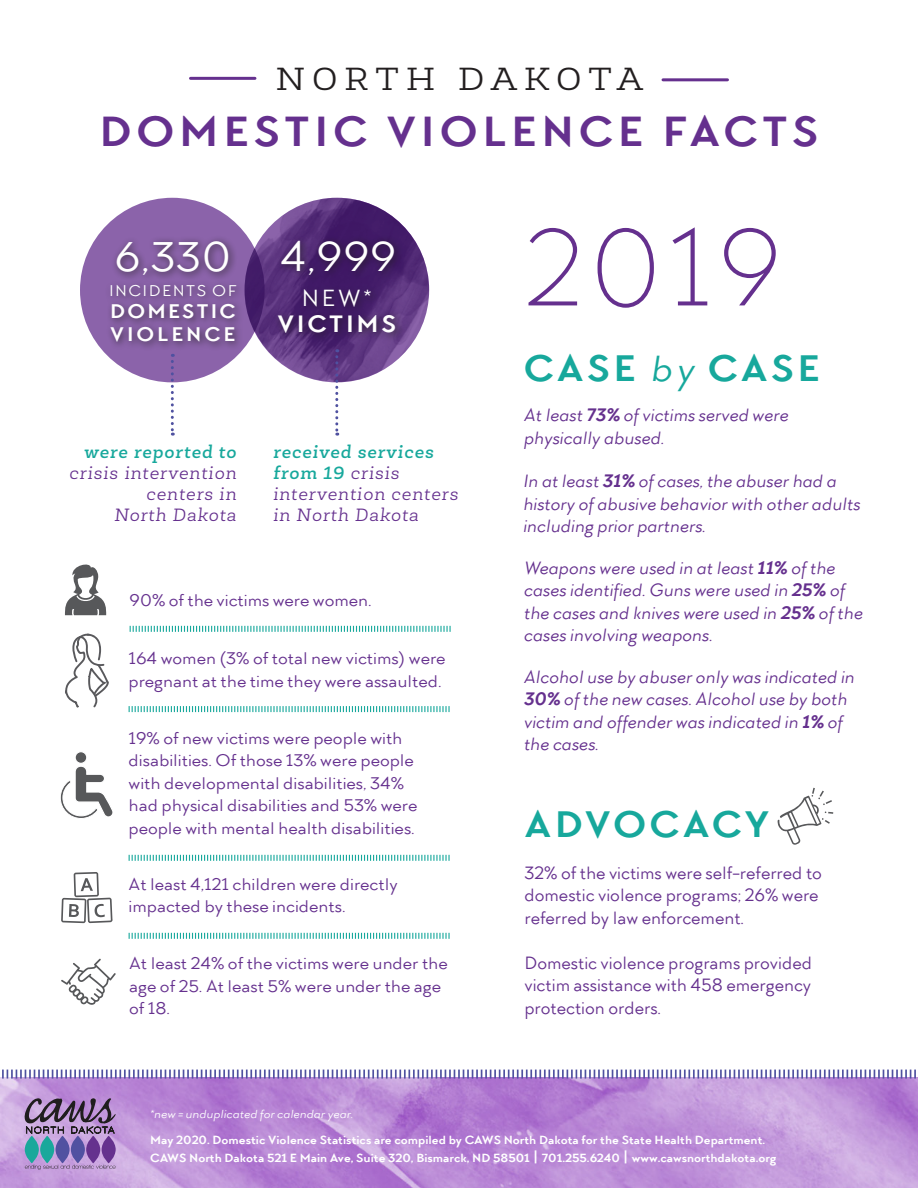
<style>
.page{position:relative;width:918px;height:1188px;background:#fff}
.page>*{position:absolute;margin:0;border:0;box-sizing:border-box;transform-origin:0 0}
.t1{font:300 114px "TT Chocolates";color:#65308e;scale:1.05 1}
.t2{font:700 43.2px "TT Chocolates";letter-spacing:.1em;color:#65308e;scale:1.11 1}
.t3{font:43.2px "TT Chocolates";letter-spacing:.02em;color:#fff;scale:1.11 1}
.t4{font:700 37.8px "TT Chocolates";letter-spacing:.08em;color:#17a89c;scale:1.11 1}
.t5{font:300 32.4px "Newslab";letter-spacing:.19em;color:#231f20;scale:1.11 1}
.t6{font:700 24.3px "TT Chocolates";letter-spacing:.1em;color:#fff;scale:1.11 1}
.t7{font:24.3px "TT Chocolates";color:#fff;scale:1.11 1}
.t8{font:700 20.25px "TT Chocolates";letter-spacing:.115em;color:#fff;scale:1.11 1}
.t9{font:italic 18.6px/22.5px "TT Chocolates";color:#65308e;scale:1.05 1}
.t10{font:18.6px/22.5px "TT Chocolates";color:#65308e;scale:1.05 1}
.t11{font:italic 300 18px/21px "Newslab";letter-spacing:.06em;color:#65308e}
.t12{font:italic 500 18px "Newslab";letter-spacing:.06em;color:#17a89c}
.t13{font:17.55px/22.5px "TT Chocolates";color:#65308e;scale:1.11 1}
.t14{font:16.2px "TT Chocolates";letter-spacing:.08em;color:#fff;scale:1.11 1}
.t15{font:700 12.15px "TT Chocolates";color:#fff;scale:1.11 1}
.t16{font:italic 12.15px "TT Chocolates";color:#fff;scale:1.11 1}
.s1{font-weight:300;color:#65308e}
.s2{font-weight:400;font-style:italic}
.s3{font-weight:700}
</style>
<div class="page">
<div style="left:80px;top:198px;width:185px;height:184px;background:#8b63aa;border-radius:50%"></div>
<svg style="left:244px;top:198px;width:185px;height:184px;background:#5c3580"></svg>
<img style="left:0;top:1080px;width:918px;height:108px">
<svg style="left:777px;top:788px;width:56px;height:57px"></svg>
<svg style="left:25px;top:1098px;width:91px;height:36px;background:#896e97"></svg>
<svg style="left:25px;top:1165px;width:91px;height:5px"></svg>
<svg style="left:25px;top:1136px;width:14px;height:27px"></svg>
<svg style="left:40px;top:1136px;width:14px;height:27px"></svg>
<svg style="left:56px;top:1136px;width:14px;height:27px"></svg>
<svg style="left:71px;top:1136px;width:14px;height:27px"></svg>
<svg style="left:86px;top:1136px;width:14px;height:27px"></svg>
<svg style="left:102px;top:1136px;width:14px;height:27px"></svg>
<hr style="left:190px;top:77px;width:65px;height:3px;background:#65308e">
<hr style="left:663px;top:78px;width:65px;height:3px;background:#65308e">
<div style="left:112px;top:235px;width:126px;height:48px;background:#231f20;opacity:.75"></div>
<div style="left:105px;top:279px;width:140px;height:72px;background:#231f20;opacity:.75"></div>
<div style="left:276px;top:235px;width:127px;height:48px;background:#231f20;opacity:.75"></div>
<div style="left:273px;top:285px;width:132px;height:57px;background:#231f20;opacity:.75"></div>
<svg style="left:335px;top:349px;width:3px;height:87px"></svg>
<svg style="left:129px;top:855px;width:321px;height:6px"></svg>
<svg style="left:65px;top:634px;width:44px;height:74px"></svg>
<div style="left:75px;top:752px;width:12px;height:11px;background:#57585a;border-radius:50%"></div>
<div style="left:75px;top:751px;width:12px;height:13px;border:1px solid #fff;border-radius:50%"></div>
<svg style="left:60px;top:766px;width:53px;height:52px"></svg>
<svg style="left:129px;top:706px;width:321px;height:6px"></svg>
<svg style="left:61px;top:872px;width:51px;height:51px"></svg>
<svg style="left:129px;top:933px;width:321px;height:6px"></svg>
<svg style="left:61px;top:959px;width:55px;height:46px"></svg>
<svg style="left:65px;top:564px;width:42px;height:51px"></svg>
<svg style="left:130px;top:626px;width:321px;height:6px"></svg>
<svg style="left:0;top:1069px;width:918px;height:11px"></svg>
<svg style="left:171px;top:354px;width:3px;height:82px"></svg>
<p class="t5" style="left:276px;top:59px;width:332px">NORTH DAKOTA</p>
<p class="t2" style="left:100px;top:104px;width:649px">DOMESTIC VIOLENCE FACTS</p>
<p class="t3" style="left:114px;top:230px;width:107px">6,330</p>
<p class="t14" style="left:109px;top:281px;width:116px">INCIDENTS OF</p>
<p class="t8" style="left:110px;top:299px;width:115px">DOMESTIC</p>
<p class="t8" style="left:110px;top:321px;width:114px">VIOLENCE</p>
<p class="t3" style="left:280px;top:230px;width:106px">4,999</p>
<p class="t7" style="left:302px;top:283px;width:65px">NEW*</p>
<p class="t6" style="left:277px;top:308px;width:108px">VICTIMS</p>
<p class="t12" style="left:84px;top:440px;width:154px">were reported to</p>
<p class="t11" style="left:69px;top:462px;width:168px;text-align:right">crisis intervention centers in</p>
<p class="t11" style="left:114px;top:504px;width:124px">North Dakota</p>
<p class="t12" style="left:273px;top:440px;width:162px">received services</p>
<p class="t12" style="left:273px;top:461px;width:128px">from 19 <span class="s1">crisis</span></p>
<p class="t11" style="left:273px;top:483px;width:186px">intervention centers in North Dakota</p>
<p class="t13" style="left:130px;top:589px;width:220px">90% of the victims were women.</p>
<p class="t13" style="left:129px;top:647px;width:287px">164 women (3% of total new victims) were pregnant at the time they were assaulted.</p>
<p class="t13" style="left:129px;top:727px;width:262px">19% of new victims were people with disabilities. Of those 13% were people with developmental disabilities, 34% had physical disabilities and 53% were people with mental health disabilities.</p>
<p class="t13" style="left:129px;top:873px;width:244px">At least 4,121 children were directly impacted by these incidents.</p>
<p class="t13" style="left:129px;top:952px;width:289px">At least 24% of the victims were under the age of 25. At least 5% were under the age of 18.</p>
<p class="t16" style="left:150px;top:1106px;width:185px">*new = unduplicated for calendar year.</p>
<p class="t1" style="left:526px;top:199px;width:246px">2019</p>
<p class="t4" style="left:524px;top:345px;width:268px">CASE <span class="s2">by</span> CASE</p>
<p class="t9" style="left:525px;top:404px;width:254px">At least <span class="s3">73%</span> of victims served were</p>
<p class="t9" style="left:525px;top:426px;width:135px">physically abused.</p>
<p class="t9" style="left:524px;top:470px;width:323px">In at least <span class="s3">31%</span> of cases, the abuser had a history of abusive behavior with other adults including prior partners.</p>
<p class="t9" style="left:525px;top:556px;width:324px">Weapons were used in at least <span class="s3">11%</span> of the cases identified. Guns were used in <span class="s3">25%</span> of the cases and knives were used in <span class="s3">25%</span> of the cases involving weapons.</p>
<p class="t9" style="left:524px;top:666px;width:317px">Alcohol use by abuser only was indicated in <span class="s3">30%</span> of the new cases. Alcohol use by both victim and offender was indicated in <span class="s3">1%</span> of the cases.</p>
<p class="t4" style="left:524px;top:801px;width:222px">ADVOCACY</p>
<p class="t10" style="left:524px;top:861px;width:285px">32% of the victims were self-referred to domestic violence programs; 26% were referred by law enforcement.</p>
<p class="t10" style="left:524px;top:951px;width:275px">Domestic violence programs provided</p>
<p class="t10" style="left:524px;top:974px;width:275px">victim assistance with 458 emergency protection orders.</p>
<p class="t15" style="left:150px;top:1132px;width:556px">May 2020. Domestic Violence Statistics are compiled by CAWS North Dakota for the State Health Department.</p>
<p class="t15" style="left:150px;top:1150px;width:566px">CAWS North Dakota 521 E Main Ave, Suite 320, Bismarck, ND 58501 | 701.255.6240 | www.cawsnorthdakota.org</p>
</div>
